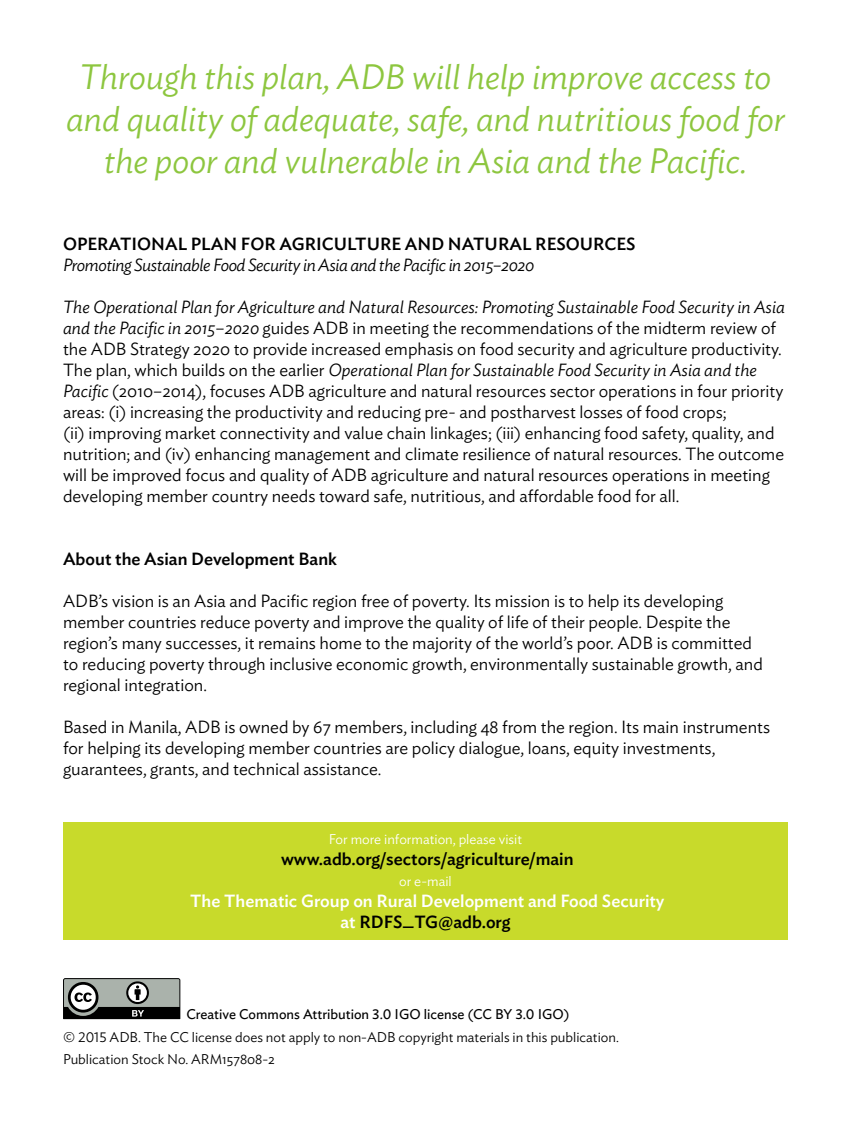
<style>
.page{position:relative;width:851px;height:1134px;background:#fff}
.page>*{position:absolute;margin:0;border:0;box-sizing:border-box;transform-origin:0 0}
.t1{font:italic 300 35px/42px "Ideal Sans";color:#8dc63f;text-align:center}
.t2{font:300 17.5px/21px "Ideal Sans";color:#000}
.t3{font:500 17.5px "Ideal Sans";color:#000}
.t4{font:500 17.5px/21px "Ideal Sans";color:#fff;text-align:center}
.t5{font:italic 300 17.5px "Ideal Sans";letter-spacing:-.025em;color:#000}
.t6{font:300 14px/22.4px "Ideal Sans";color:#000}
.t7{font:14px "Ideal Sans";color:#000}
.t8{font:300 14px "Ideal Sans";color:#fff}
.s1{font-style:italic}
.s2{color:#000}
</style>
<div class="page">
<div style="left:63px;top:822px;width:725px;height:118px;background:#c8da2b"></div>
<svg style="left:63px;top:978px;width:118px;height:42px;background:#767a77"></svg>
<h1 class="t1" style="left:66px;top:53px;width:720px">Through this plan, ADB will help improve access to and quality of adequate, safe, and nutritious food for the poor and vulnerable in Asia and the Pacific.</h1>
<p class="t3" style="left:63px;top:231px;width:26px">Operational</p>
<p class="t3" style="left:191px;top:231px;width:23px">Plan</p>
<p class="t3" style="left:241px;top:231px;width:12px">for</p>
<p class="t3" style="left:279px;top:231px;width:25px">Agriculture</p>
<p class="t3" style="left:405px;top:231px;width:14px">and</p>
<p class="t3" style="left:448px;top:231px;width:27px">Natural</p>
<p class="t3" style="left:535px;top:231px;width:24px">Resources</p>
<p class="t5" style="left:63px;top:252px;width:473px">Promoting Sustainable Food Security in Asia and the Pacific in 2015–2020</p>
<p class="t2" style="left:63px;top:295px;width:723px"><span class="s1">The Operational Plan for Agriculture and Natural Resources: Promoting Sustainable Food Security in Asia and the Pacific in 2015</span>–<span class="s1">2020</span> guides ADB in meeting the recommendations of the midterm review of the ADB Strategy 2020 to provide increased emphasis on food security and agriculture productivity.<br>The plan, which builds on the earlier <span class="s1">Operational Plan for Sustainable Food Security in Asia and the Pacific</span> (2010–2014), focuses ADB agriculture and natural resources sector operations in four priority areas: (i) increasing the productivity and reducing pre- and postharvest losses of food crops;<br>(ii) improving market connectivity and value chain linkages; (iii) enhancing food safety, quality, and nutrition; and (iv) enhancing management and climate resilience of natural resources. The outcome will be improved focus and quality of ADB agriculture and natural resources operations in meeting developing member country needs toward safe, nutritious, and affordable food for all.</p>
<p class="t3" style="left:63px;top:546px;width:275px">About the Asian Development Bank</p>
<p class="t2" style="left:63px;top:589px;width:701px">ADB’s vision is an Asia and Pacific region free of poverty. Its mission is to help its developing member countries reduce poverty and improve the quality of life of their people. Despite the region’s many successes, it remains home to the majority of the world’s poor. ADB is committed to reducing poverty through inclusive economic growth, environmentally sustainable growth, and regional integration.</p>
<p class="t2" style="left:63px;top:715px;width:708px">Based in Manila, ADB is owned by 67 members, including 48 from the region. Its main instruments for helping its developing member countries are policy dialogue, loans, equity investments, guarantees, grants, and technical assistance.</p>
<p class="t8" style="left:329px;top:828px;width:195px">For more information, please visit</p>
<p class="t3" style="left:281px;top:845px;width:294px">www.adb.org/sectors/agriculture/main</p>
<p class="t8" style="left:399px;top:870px;width:54px">or e-mail</p>
<p class="t4" style="left:190px;top:889px;width:476px">The Thematic Group on Rural Development and Food Security at <span class="s2">RDFS_TG@adb.org</span></p>
<p class="t7" style="left:186px;top:1004px;width:384px">Creative Commons Attribution 3.0 IGO license (CC BY 3.0 IGO)</p>
<p class="t6" style="left:63px;top:1024px;width:557px">© 2015 ADB. The CC license does not apply to non-ADB copyright materials in this publication.<br>Publication Stock No. ARM157808-2</p>
</div>
